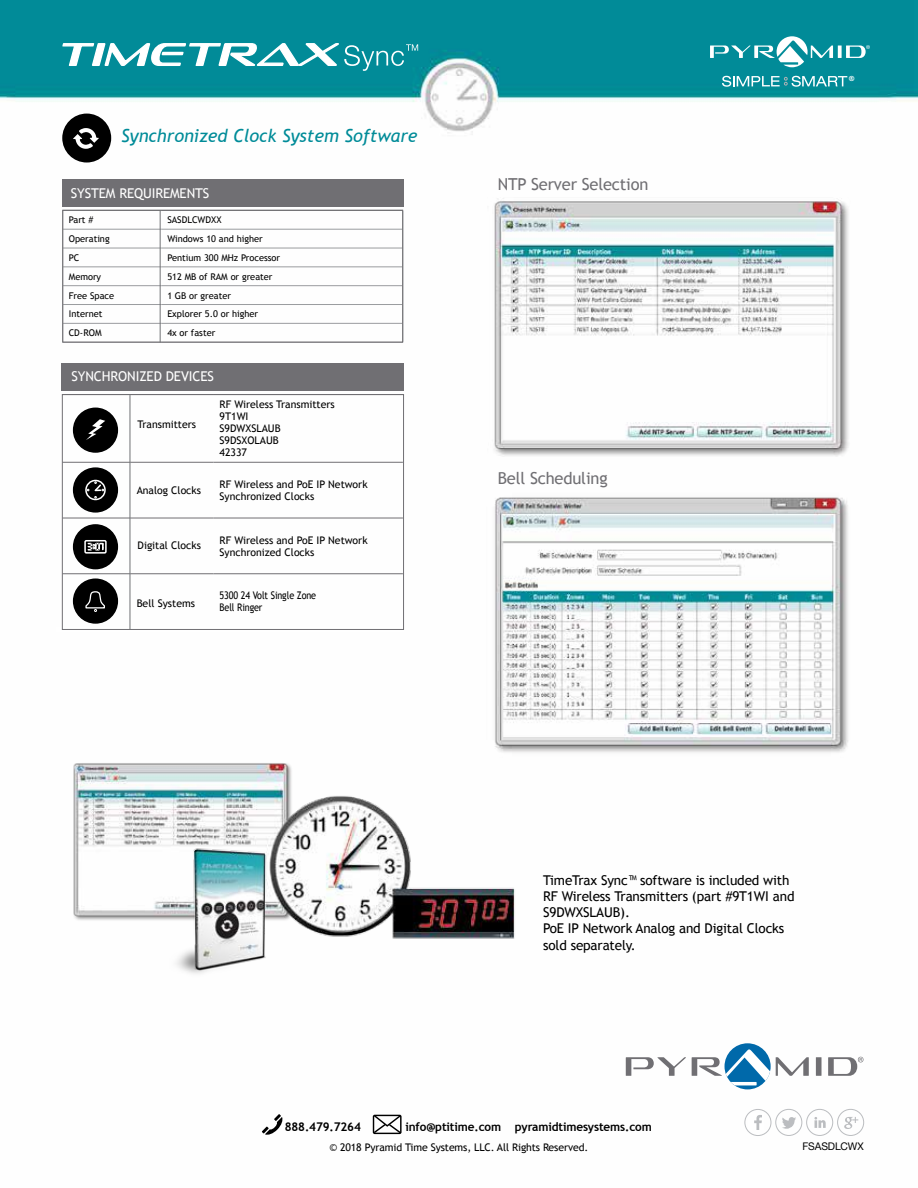
<style>
.page{position:relative;width:918px;height:1188px;background:#fff}
.page>*{position:absolute;margin:0;border:0;box-sizing:border-box;transform-origin:0 0}
.t1{font:italic 18px "Trebuchet MS";color:#008b98}
.t2{font:16.5px "Trebuchet MS";letter-spacing:-.01em;color:#706f73}
.t3{font:13.5px/16.2px "Trebuchet MS";letter-spacing:-.01em;color:#000}
.t4{font:13.5px "Trebuchet MS";letter-spacing:-.01em;color:#fff}
.t5{font:700 12px "Trebuchet MS";letter-spacing:-.01em;color:#000}
.t6{font:10.5px/12px "Trebuchet MS";color:#000}
.t7{font:10.5px/12px "Trebuchet MS";color:#000;scale:.86 1}
.t8{font:10.5px "Helvetica Neue";letter-spacing:-.01em;color:#000}
.t9{font:9.3px "Trebuchet MS";color:#000}
.t10{font:700 7.65px "Trebuchet MS";color:#fff}
</style>
<div class="page">
<img style="left:0;top:0;width:918px;height:1136px">
<svg style="left:62px;top:34px;width:356px;height:41px"></svg>
<svg style="left:722px;top:76px;width:125px;height:11px"></svg>
<svg style="left:838px;top:46px;width:4px;height:12px"></svg>
<svg style="left:710px;top:36px;width:123px;height:31px"></svg>
<svg style="left:846px;top:45px;width:24px;height:13px"></svg>
<svg style="left:62px;top:179px;width:342px;height:163px"></svg>
<div style="left:62px;top:210px;width:341px;height:133px;border:1px solid #706f73"></div>
<hr style="left:160px;top:211px;width:1px;height:131px;background:#707275">
<svg style="left:633px;top:1057px;width:53px;height:19px"></svg>
<div style="left:816px;top:1057px;width:6px;height:19px;background:#706f73"></div>
<svg style="left:753px;top:1075px;width:14px;height:13px"></svg>
<svg style="left:725px;top:1043px;width:46px;height:46px"></svg>
<svg style="left:692px;top:1043px;width:117px;height:42px"></svg>
<svg style="left:828px;top:1057px;width:35px;height:19px"></svg>
<svg style="left:747px;top:1112px;width:18px;height:18px"></svg>
<div style="left:744px;top:1109px;width:27px;height:27px;border:1px solid #bbbdc0;border-radius:50%"></div>
<div style="left:775px;top:1109px;width:27px;height:27px;border:1px solid #bbbdc0;border-radius:50%"></div>
<div style="left:806px;top:1109px;width:27px;height:27px;border:1px solid #bbbdc0;border-radius:50%"></div>
<svg style="left:781px;top:1116px;width:15px;height:15px"></svg>
<svg style="left:814px;top:1117px;width:12px;height:11px"></svg>
<svg style="left:844px;top:1117px;width:14px;height:12px"></svg>
<div style="left:837px;top:1109px;width:27px;height:27px;border:1px solid #bbbdc0;border-radius:50%"></div>
<svg style="left:262px;top:1114px;width:21px;height:22px"></svg>
<svg style="left:372px;top:1114px;width:30px;height:20px"></svg>
<div style="left:63px;top:114px;width:47px;height:48px;background:#000;border-radius:50%"></div>
<div style="left:62px;top:114px;width:49px;height:49px;border:2px solid #000;border-radius:50%"></div>
<svg style="left:73px;top:128px;width:26px;height:21px"></svg>
<img style="left:487px;top:198px;width:365px;height:262px">
<img style="left:486px;top:489px;width:371px;height:271px">
<img style="left:0;top:715px;width:633px;height:365px">
<hr style="left:62px;top:462px;width:69px;height:1px;background:#706f73">
<hr style="left:131px;top:462px;width:83px;height:1px;background:#706f73">
<hr style="left:214px;top:462px;width:189px;height:1px;background:#706f73">
<hr style="left:62px;top:518px;width:69px;height:1px;background:#706f73">
<hr style="left:131px;top:518px;width:83px;height:1px;background:#706f73">
<hr style="left:214px;top:518px;width:189px;height:1px;background:#706f73">
<hr style="left:62px;top:573px;width:69px;height:1px;background:#706f73">
<hr style="left:131px;top:573px;width:83px;height:1px;background:#706f73">
<hr style="left:214px;top:573px;width:189px;height:1px;background:#706f73">
<div style="left:56px;top:627px;width:348px;height:5px;background:#fff"></div>
<div style="left:62px;top:394px;width:342px;height:236px;border:1px solid #706f73"></div>
<hr style="left:130px;top:395px;width:1px;height:235px;background:#707275">
<div style="left:62px;top:363px;width:342px;height:28px;background:#706f73"></div>
<div style="left:74px;top:408px;width:43px;height:44px;background:#000;border-radius:50%"></div>
<div style="left:73px;top:408px;width:45px;height:45px;border:2px solid #000;border-radius:50%"></div>
<svg style="left:86px;top:419px;width:19px;height:21px"></svg>
<div style="left:74px;top:468px;width:43px;height:44px;background:#000;border-radius:50%"></div>
<div style="left:73px;top:467px;width:45px;height:46px;border:2px solid #000;border-radius:50%"></div>
<div style="left:85px;top:480px;width:21px;height:20px;border:2px solid #fff;border-radius:50%"></div>
<svg style="left:87px;top:482px;width:17px;height:16px"></svg>
<div style="left:74px;top:525px;width:43px;height:44px;background:#000;border-radius:50%"></div>
<div style="left:73px;top:524px;width:45px;height:45px;border:2px solid #000;border-radius:50%"></div>
<div style="left:84px;top:540px;width:23px;height:14px;border:2px solid #fff"></div>
<svg style="left:88px;top:543px;width:16px;height:7px"></svg>
<div style="left:74px;top:579px;width:43px;height:44px;background:#000;border-radius:50%"></div>
<div style="left:73px;top:578px;width:45px;height:46px;border:2px solid #000;border-radius:50%"></div>
<svg style="left:85px;top:591px;width:20px;height:21px"></svg>
<img style="left:170px;top:840px;width:109px;height:142px">
<h1 class="t1" style="left:121px;top:125px;width:298px">Synchronized Clock System Software</h1>
<p class="t4" style="left:71px;top:185px;width:140px">SYSTEM REQUIREMENTS</p>
<p class="t9" style="left:69px;top:214px;width:26px">Part #</p>
<p class="t9" style="left:167px;top:214px;width:56px">SASDLCWDXX</p>
<p class="t9" style="left:69px;top:233px;width:42px">Operating</p>
<p class="t9" style="left:167px;top:233px;width:97px">Windows 10 and higher</p>
<p class="t9" style="left:69px;top:252px;width:12px">PC</p>
<p class="t9" style="left:167px;top:252px;width:114px">Pentium 300 MHz Processor</p>
<p class="t9" style="left:69px;top:271px;width:34px">Memory</p>
<p class="t9" style="left:167px;top:271px;width:107px">512 MB of RAM or greater</p>
<p class="t9" style="left:69px;top:290px;width:47px">Free Space</p>
<p class="t9" style="left:167px;top:290px;width:65px">1 GB or greater</p>
<p class="t9" style="left:69px;top:309px;width:35px">Internet</p>
<p class="t9" style="left:167px;top:309px;width:92px">Explorer 5.0 or higher</p>
<p class="t9" style="left:69px;top:327px;width:34px">CD-ROM</p>
<p class="t9" style="left:167px;top:327px;width:49px">4x or faster</p>
<p class="t4" style="left:72px;top:368px;width:144px">SYNCHRONIZED DEVICES</p>
<p class="t6" style="left:138px;top:418px;width:60px">Transmitters</p>
<p class="t6" style="left:220px;top:399px;width:117px">RF Wireless Transmitters<br>9T1WI<br>S9DWXSLAUB<br>S9DSXOLAUB<br>42337</p>
<p class="t6" style="left:137px;top:484px;width:66px">Analog Clocks</p>
<p class="t6" style="left:220px;top:478px;width:150px">RF Wireless and PoE IP Network<br>Synchronized Clocks</p>
<p class="t6" style="left:220px;top:534px;width:150px">RF Wireless and PoE IP Network<br>Synchronized Clocks</p>
<p class="t6" style="left:138px;top:540px;width:65px">Digital Clocks</p>
<p class="t6" style="left:137px;top:597px;width:60px">Bell Systems</p>
<p class="t7" style="left:220px;top:590px;width:114px">5300 24 Volt Single Zone<br>Bell Ringer</p>
<h2 class="t2" style="left:498px;top:174px;width:152px">NTP Server Selection</h2>
<h2 class="t2" style="left:498px;top:469px;width:111px">Bell Scheduling</h2>
<p class="t10" style="left:849px;top:74px;width:7px">®</p>
<p class="t3" style="left:543px;top:872px;width:253px">TimeTrax Sync™ software is included with<br>RF Wireless Transmitters (part #9T1WI and<br>S9DWXSLAUB).<br>PoE IP Network Analog and Digital Clocks sold separately.</p>
<p class="t5" style="left:285px;top:1120px;width:78px">888.479.7264</p>
<p class="t5" style="left:405px;top:1120px;width:248px">info@ptitime.com pyramidtimesystems.com</p>
<p class="t6" style="left:330px;top:1142px;width:260px">© 2018 Pyramid Time Systems, LLC. All Rights Reserved.</p>
<p class="t8" style="left:802px;top:1138px;width:63px">FSASDLCWX</p>
</div>
